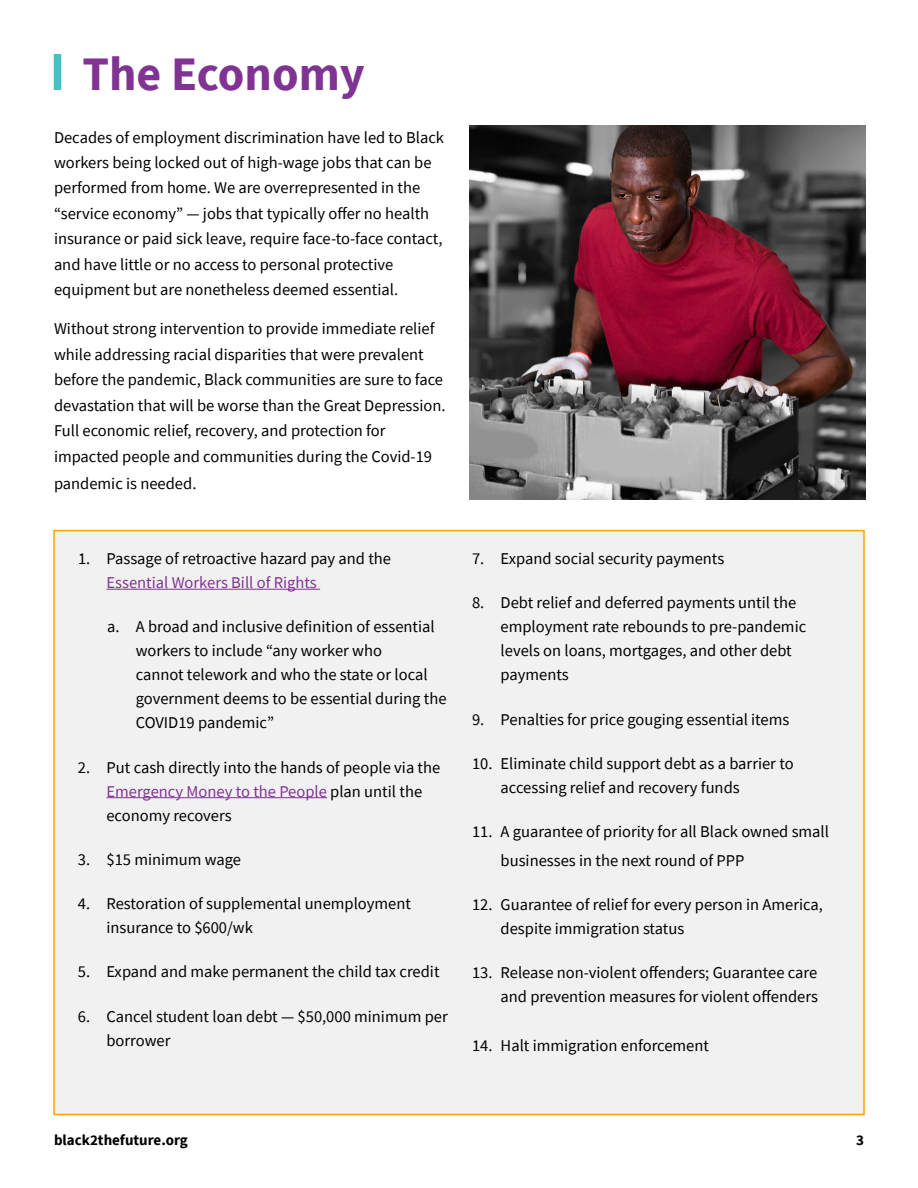
<style>
.page{position:relative;width:918px;height:1188px;background:#fff}
.page>*{position:absolute;margin:0;border:0;box-sizing:border-box;transform-origin:0 0}
.t1{font:700 48px "Source Sans Pro";color:#803393}
.t2{font:16.5px/24px "Source Sans Pro";color:#000}
.t3{font:16.5px "Source Sans Pro";color:#803393}
.t4{font:700 15px "Source Sans Pro";color:#000}
.s1{color:#803393}
</style>
<div class="page">
<div style="left:54px;top:54px;width:7px;height:36px;background:#47c1c3"></div>
<div style="left:54px;top:531px;width:810px;height:583px;background:#f1f1f2"></div>
<hr style="left:106px;top:589px;width:214px;height:1px;background:#803393">
<hr style="left:106px;top:797px;width:221px;height:1px;background:#803393">
<img style="left:470px;top:125px;width:396px;height:375px">
<h1 class="t1" style="left:82px;top:42px;width:284px">The Economy</h1>
<p class="t2" style="left:54px;top:124px;width:392px;line-height:25.5px">Decades of employment discrimination have led to Black workers being locked out of high-wage jobs that can be performed from home. We are overrepresented in the “service economy” — jobs that typically offer no health insurance or paid sick leave, require face-to-face contact, and have little or no access to personal protective equipment but are nonetheless deemed essential.</p>
<p class="t2" style="left:54px;top:316px;width:393px;line-height:25.5px">Without strong intervention to provide immediate relief while addressing racial disparities that were prevalent before the pandemic, Black communities are sure to face devastation that will be worse than the Great Depression.<br>Full economic relief, recovery, and protection for impacted people and communities during the Covid-19</p>
<p class="t2" style="left:54px;top:471px;width:144px">pandemic is needed.</p>
<p class="t2" style="left:78px;top:546px;width:315px">1. Passage of retroactive hazard pay and the</p>
<p class="t3" style="left:106px;top:572px;width:212px">Essential Workers Bill of Rights</p>
<p class="t2" style="left:136px;top:615px;width:312px;text-indent:-28px">a. A broad and inclusive definition of essential workers to include “any worker who<br>cannot telework and who the state or local government deems to be essential during the COVID19 pandemic”</p>
<p class="t2" style="left:106px;top:755px;width:335px;text-indent:-28px">2. Put cash directly into the hands of people via the<br><span class="s1">Emergency Money to the People</span> plan until the economy recovers</p>
<p class="t2" style="left:78px;top:847px;width:165px">3. $15 minimum wage</p>
<p class="t2" style="left:106px;top:891px;width:306px;text-indent:-28px">4. Restoration of supplemental unemployment insurance to $600/wk</p>
<p class="t2" style="left:78px;top:960px;width:363px">5. Expand and make permanent the child tax credit</p>
<p class="t2" style="left:106px;top:1004px;width:343px;text-indent:-28px">6. Cancel student loan debt — $50,000 minimum per borrower</p>
<p class="t2" style="left:472px;top:546px;width:254px">7. Expand social security payments</p>
<p class="t2" style="left:501px;top:591px;width:307px;text-indent:-28px">8. Debt relief and deferred payments until the employment rate rebounds to pre-pandemic levels on loans, mortgages, and other debt payments</p>
<p class="t2" style="left:472px;top:707px;width:319px">9. Penalties for price gouging essential items</p>
<p class="t2" style="left:501px;top:751px;width:295px;text-indent:-28px">10. Eliminate child support debt as a barrier to accessing relief and recovery funds</p>
<p class="t2" style="left:501px;top:817px;width:330px;line-height:28.8px;text-indent:-28px">11. A guarantee of priority for all Black owned small businesses in the next round of PPP</p>
<p class="t2" style="left:501px;top:893px;width:324px;text-indent:-28px">12. Guarantee of relief for every person in America, despite immigration status</p>
<p class="t2" style="left:472px;top:961px;width:347px;text-align:right">13. Release non-violent offenders; Guarantee care and prevention measures for violent offenders</p>
<p class="t2" style="left:472px;top:1034px;width:238px">14. Halt immigration enforcement</p>
<p class="t4" style="left:54px;top:1130px;width:135px">black2thefuture.org</p>
<p class="t4" style="left:856px;top:1130px;width:9px">3</p>
</div>
